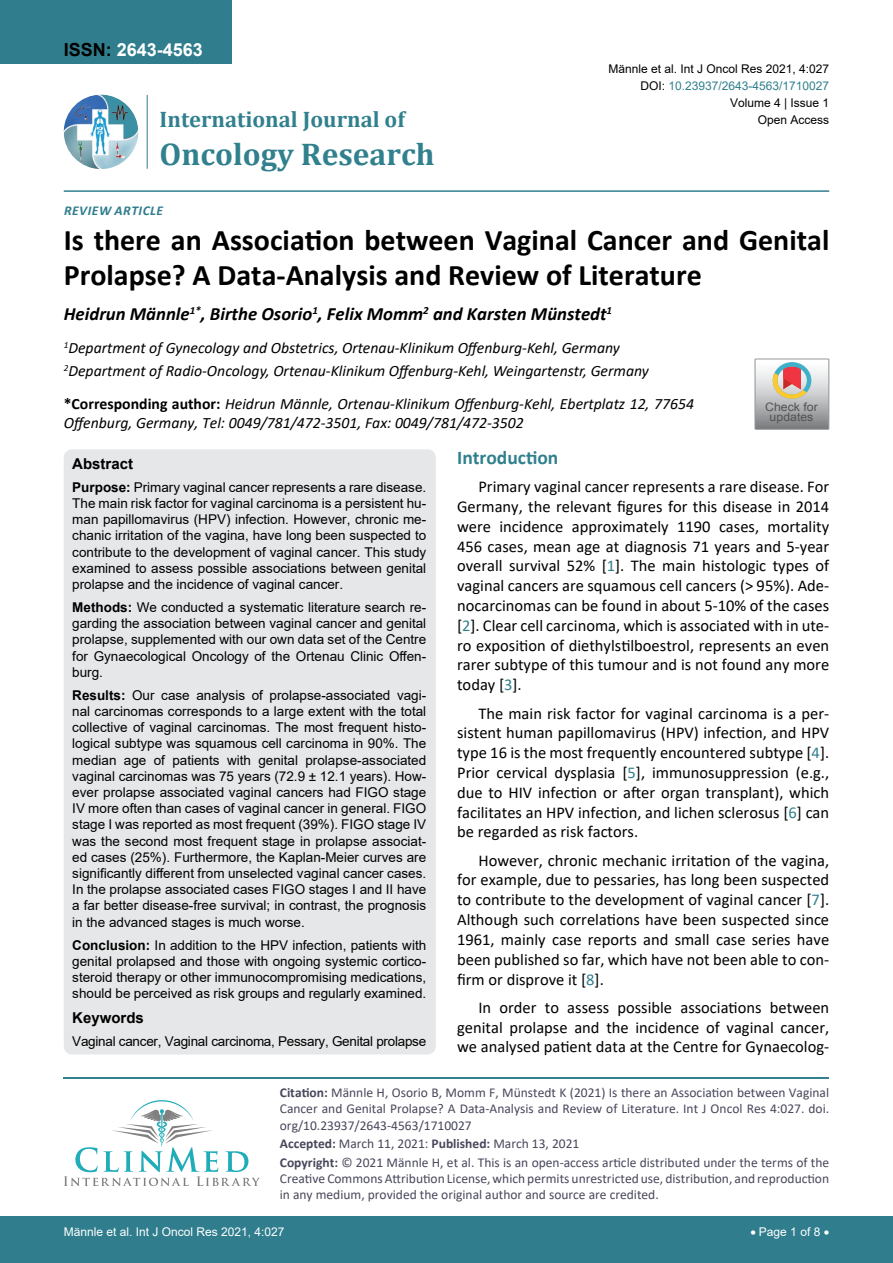
<style>
.page{position:relative;width:893px;height:1263px;background:#fff}
.page>*{position:absolute;margin:0;border:0;box-sizing:border-box;transform-origin:0 0}
.t1{font:700 31.5px "Cambria";color:#30808d}
.t2{font:700 30px/34.5px "Calibri";color:#000}
.t3{font:700 22.5px "Cambria";color:#30808d}
.t4{font:700 19.5px "Calibri";color:#30808d}
.t5{font:italic 700 18.75px "Calibri";color:#000}
.t6{font:700 18px "Arial";color:#fff}
.t7{font:16.5px/19.8px "Calibri";color:#000;text-align:justify}
.t8{font:italic 15.75px/23.1px "Calibri";color:#000}
.t9{font:700 15px "Arial";color:#000}
.t10{font:13.5px/16.2px "Arial";color:#000;text-align:justify}
.t11{font:13.5px/16.2px "Calibri";color:#47475c}
.t12{font:13.5px "Arial";letter-spacing:-.02em;color:#000}
.t13{font:italic 700 13.5px "Calibri";letter-spacing:.04em;color:#307d8d}
.t14{font:12px "Arial";color:#000}
.t15{font:12px "Arial";color:#fff}
.t16{font:12px "Arial";color:#30808d}
.t17{font:11.7px/10.1px "Arial";color:#535353;text-align:center;scale:1.06 1}
.s1{color:#000}
.s2{font-weight:700;font-style:normal}
.s3{color:#30808d}
.s4{font-weight:700}
</style>
<div class="page">
<hr style="left:64px;top:1077px;width:765px;height:1px;background:#30808d">
<svg style="left:64px;top:1100px;width:196px;height:86px"></svg>
<div style="left:0;top:1217px;width:893px;height:46px;background:#307d8d"></div>
<div style="left:0;top:0;width:231px;height:64px;background:#307d8d"></div>
<hr style="left:64px;top:190px;width:765px;height:2px;background:#307d8d">
<img style="left:64px;top:95px;width:74px;height:74px;border-radius:37px">
<hr style="left:147px;top:95px;width:1px;height:74px;background:#307d8d">
<div style="left:64px;top:449px;width:372px;height:605px;background:#e6e7e8;border-radius:9px"></div>
<svg style="left:755px;top:359px;width:74px;height:70px;background:#bdb6b3"></svg>
<h3 class="t6" style="left:64px;top:37px;width:141px"><span class="s1">ISSN:</span> 2643-4563</h3>
<h3 class="t3" style="left:160px;top:103px;width:247px">International Journal of</h3>
<h1 class="t1" style="left:160px;top:132px;width:276px">Oncology Research</h1>
<p class="t13" style="left:64px;top:201px;width:101px">Review Ar ticle</p>
<p class="t14" style="left:608px;top:60px;width:222px">Männle et al. Int J Oncol Res 2021, 4:027</p>
<p class="t14" style="left:730px;top:95px;width:101px">Volume 4 | Issue 1</p>
<p class="t16" style="left:640px;top:77px;width:190px"><span class="s1">DOI:</span> 10.23937/2643-4563/1710027</p>
<p class="t14" style="left:758px;top:112px;width:73px">Open Access</p>
<h2 class="t2" style="left:64px;top:222px;width:767px">Is there an Association between Vaginal Cancer and Genital<br>Prolapse? A Data-Analysis and Review of Literature</h2>
<h3 class="t5" style="left:64px;top:300px;width:550px">Heidrun Männle<sup>1*</sup>, Birthe Osorio<sup>1</sup>, Felix Momm<sup>2</sup> and Karsten Münstedt<sup>1</sup></h3>
<p class="t8" style="left:64px;top:335px;width:587px"><sup>1</sup>Department of Gynecology and Obstetrics, Ortenau-Klinikum Offenburg-Kehl, Germany<br><sup>2</sup>Department of Radio-Oncology, Ortenau-Klinikum Offenburg-Kehl, Weingartenstr, Germany</p>
<p class="t8" style="left:64px;top:394px;width:632px;line-height:18.9px"><span class="s2">*Corresponding author:</span> Heidrun Männle, Ortenau-Klinikum Offenburg-Kehl, Ebertplatz 12, 77654<br>Offenburg, Germany, Tel: 0049/781/472-3501, Fax: 0049/781/472-3502</p>
<p class="t17" style="left:765px;top:402px;width:51px">Check for updates</p>
<h3 class="t4" style="left:457px;top:444px;width:103px">Introduction</h3>
<p class="t7" style="left:457px;top:476px;width:374px;text-indent:21px">Primary vaginal cancer represents a rare disease. For Germany, the relevant figures for this disease in 2014 were incidence approximately 1190 cases, mortality 456 cases, mean age at diagnosis 71 years and 5-year overall survival 52% [<span class="s3">1</span>]. The main histologic types of vaginal cancers are squamous cell cancers (&gt; 95%). Ade&shy;nocarcinomas can be found in about 5-10% of the cases [<span class="s3">2</span>]. Clear cell carcinoma, which is associated with in ute&shy;ro exposition of diethylstilboestrol, represents an even rarer subtype of this tumour and is not found any more today [<span class="s3">3</span>].</p>
<p class="t7" style="left:457px;top:703px;width:374px;text-indent:21px">The main risk factor for vaginal carcinoma is a per&shy;sistent human papillomavirus (HPV) infection, and HPV type 16 is the most frequently encountered subtype [<span class="s3">4</span>].<br>Prior cervical dysplasia [<span class="s3">5</span>], immunosuppression (e.g., due to HIV infection or after organ transplant), which facilitates an HPV infection, and lichen sclerosus [<span class="s3">6</span>] can be regarded as risk factors.</p>
<p class="t7" style="left:457px;top:850px;width:374px;text-indent:21px">However, chronic mechanic irritation of the vagina, for example, due to pessaries, has long been suspected to contribute to the development of vaginal cancer [<span class="s3">7</span>].<br>Although such correlations have been suspected since 1961, mainly case reports and small case series have been published so far, which have not been able to con&shy;firm or disprove it [<span class="s3">8</span>].</p>
<p class="t7" style="left:457px;top:997px;width:374px;text-indent:21px">In order to assess possible associations between genital prolapse and the incidence of vaginal cancer, we analysed patient data at the Centre for Gynaecolog-</p>
<p class="t9" style="left:72px;top:453px;width:62px">Abstract</p>
<p class="t10" style="left:72px;top:479px;width:356px"><span class="s4">Purpose:</span> Primary vaginal cancer represents a rare disease.<br>The main risk factor for vaginal carcinoma is a persistent hu&shy;man papillomavirus (HPV) infection. However, chronic me&shy;chanic irritation of the vagina, have long been suspected to contribute to the development of vaginal cancer. This study examined to assess possible associations between genital prolapse and the incidence of vaginal cancer.</p>
<p class="t10" style="left:72px;top:599px;width:356px"><span class="s4">Methods:</span> We conducted a systematic literature search re&shy;garding the association between vaginal cancer and genital prolapse, supplemented with our own data set of the Centre for Gynaecological Oncology of the Ortenau Clinic Offen&shy;burg.</p>
<p class="t10" style="left:72px;top:687px;width:356px"><span class="s4">Results:</span> Our case analysis of prolapse-associated vagi&shy;nal carcinomas corresponds to a large extent with the total collective of vaginal carcinomas. The most frequent histo&shy;logical subtype was squamous cell carcinoma in 90%. The median age of patients with genital prolapse-associated vaginal carcinomas was 75 years (72.9 ± 12.1 years). How&shy;ever prolapse associated vaginal cancers had FIGO stage IV more often than cases of vaginal cancer in general. FIGO stage I was reported as most frequent (39%). FIGO stage IV was the second most frequent stage in prolapse associat&shy;ed cases (25%). Furthermore, the Kaplan-Meier curves are significantly different from unselected vaginal cancer cases.<br>In the prolapse associated cases FIGO stages I and II have a far better disease-free survival; in contrast, the prognosis in the advanced stages is much worse.</p>
<p class="t10" style="left:72px;top:937px;width:356px"><span class="s4">Conclusion:</span> In addition to the HPV infection, patients with genital prolapsed and those with ongoing systemic cortico&shy;steroid therapy or other immunocompromising medications, should be perceived as risk groups and regularly examined.</p>
<p class="t9" style="left:72px;top:1007px;width:73px">Keywords</p>
<p class="t12" style="left:72px;top:1032px;width:355px">Vaginal cancer, Vaginal carcinoma, Pessary, Genital prolapse</p>
<p class="t11" style="left:280px;top:1084px;width:551px;text-align:justify"><span class="s4">Citation:</span> Männle H, Osorio B, Momm F, Münstedt K (2021) Is there an Association between Vaginal Cancer and Genital Prolapse? A Data-Analysis and Review of Literature. Int J Oncol Res 4:027. doi. org/10.23937/2643-4563/1710027</p>
<p class="t11" style="left:280px;top:1134px;width:551px;line-height:18.6px"><span class="s4">Accepted:</span> March 11, 2021: <span class="s4">Published:</span> March 13, 2021<br><span class="s4">Copyright:</span> © 2021 Männle H, et al. This is an open-access article distributed under the terms of the</p>
<p class="t11" style="left:280px;top:1170px;width:551px">Creative Commons Attribution License, which permits unrestricted use, distribution, and reproduction in any medium, provided the original author and source are credited.</p>
<p class="t15" style="left:64px;top:1223px;width:222px">Männle et al. Int J Oncol Res 2021, 4:027</p>
<p class="t15" style="left:750px;top:1223px;width:80px">• Page 1 of 8 •</p>
</div>
